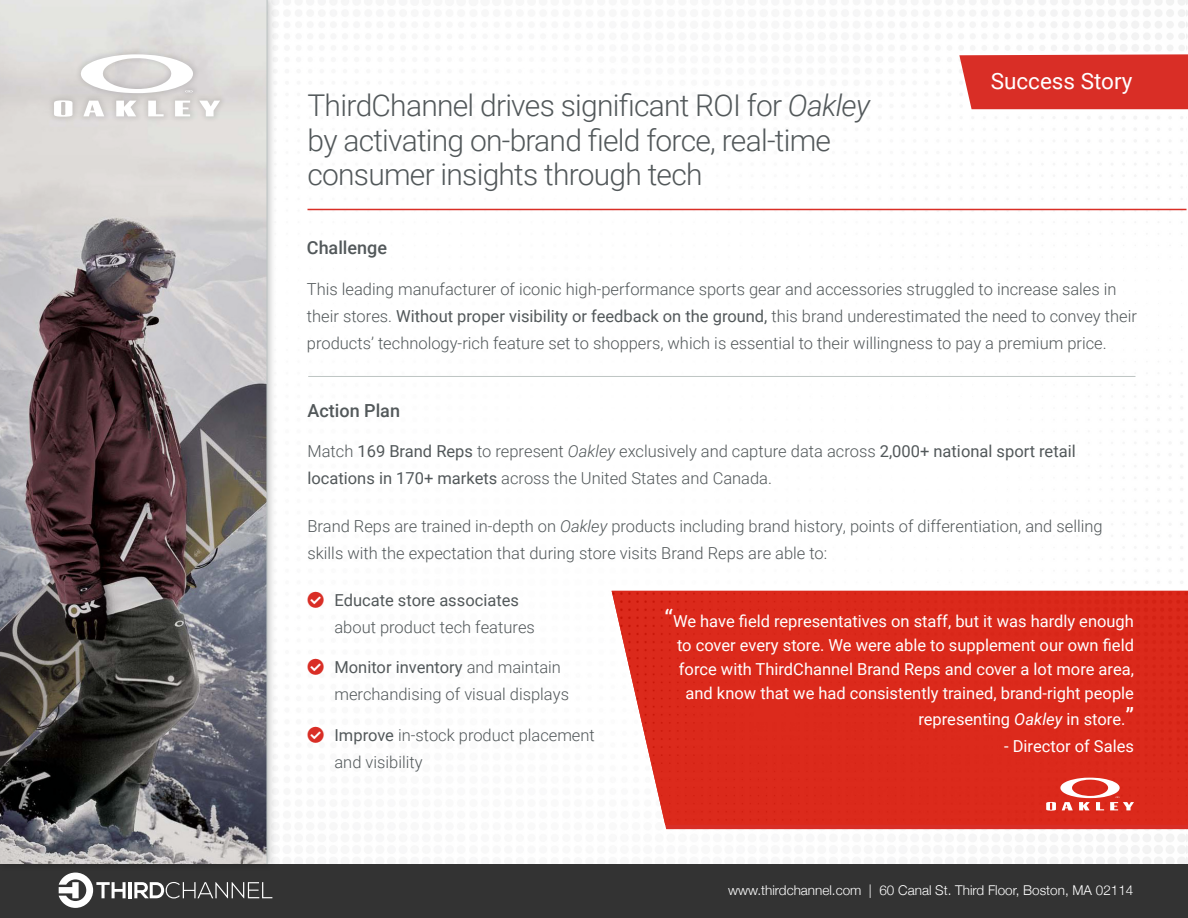
<style>
.page{position:relative;width:1188px;height:918px;background:#fff}
.page>*{position:absolute;margin:0;border:0;box-sizing:border-box;transform-origin:0 0}
.t1{font:300 30px/34.5px "Roboto";letter-spacing:-.025em;color:#52585a}
.t2{font:22.5px "Roboto";color:#fff}
.t3{font:500 18px "Roboto";color:#52585a}
.t4{font:300 16.5px/27px "Roboto";color:#52585a}
.t5{font:16.5px/24px "Roboto";color:#fff;text-align:right}
.t6{font:16.5px "Roboto";color:#52585a}
.t7{font:300 13.5px "Helvetica Neue";color:#fff}
.s1{font-style:italic}
.s2{font-weight:400}
.s3{font-size:24px}
</style>
<div class="page">
<div style="left:0;top:864px;width:1188px;height:54px;background:#333"></div>
<svg style="left:59px;top:873px;width:67px;height:35px"></svg>
<hr style="left:128px;top:882px;width:3px;height:16px;background:#fff">
<svg style="left:134px;top:882px;width:138px;height:16px"></svg>
<div style="left:959px;top:54px;width:229px;height:55px;background:#d92e26"></div>
<div style="left:0;top:0;width:277px;height:871px;background:#000;opacity:.25"></div>
<svg style="left:0;top:0;width:267px;height:864px;background:#857f81"></svg>
<hr style="left:308px;top:209px;width:878px;height:1px;background:#d92e26">
<hr style="left:267px;top:0;width:1px;height:864px;background:#bdc5c4">
<hr style="left:308px;top:376px;width:828px;height:1px;background:#bdc5c3">
<div style="left:47px;top:47px;width:180px;height:77px;background:#000;opacity:.1"></div>
<svg style="left:80px;top:54px;width:113px;height:39px"></svg>
<svg style="left:54px;top:100px;width:19px;height:17px"></svg>
<svg style="left:83px;top:101px;width:21px;height:15px"></svg>
<svg style="left:116px;top:100px;width:21px;height:16px"></svg>
<svg style="left:148px;top:101px;width:16px;height:15px"></svg>
<svg style="left:175px;top:101px;width:15px;height:15px"></svg>
<svg style="left:199px;top:101px;width:21px;height:15px"></svg>
<img style="left:612px;top:591px;width:576px;height:234px">
<svg style="left:1046px;top:778px;width:88px;height:33px"></svg>
<h1 class="t1" style="left:308px;top:87px;width:564px">ThirdChannel drives significant ROI for <span class="s1">Oakley </span>by activating on-brand field force, real-time consumer insights through tech</h1>
<h2 class="t2" style="left:991px;top:66px;width:143px">Success Story</h2>
<p class="t3" style="left:307px;top:235px;width:82px">Challenge</p>
<p class="t4" style="left:307px;top:275px;width:832px">This leading manufacturer of iconic high-performance sports gear and accessories struggled to increase sales in their stores. <span class="s2">Without proper visibility or feedback on the ground,</span> this brand underestimated the need to convey their products’ technology-rich feature set to shoppers, which is essential to their willingness to pay a premium price.</p>
<p class="t3" style="left:308px;top:398px;width:94px">Action Plan</p>
<p class="t4" style="left:307px;top:437px;width:770px">Match <span class="s2">169 Brand Reps</span> to represent <span class="s1">Oakley</span> exclusively and capture data across <span class="s2">2,000+ national sport retail locations in 170+ markets</span> across the United States and Canada.</p>
<p class="t4" style="left:307px;top:512px;width:797px">Brand Reps are trained in-depth on <span class="s1">Oakley</span> products including brand history, points of differentiation, and selling skills with the expectation that during store visits Brand Reps are able to:</p>
<p class="t6" style="left:334px;top:588px;width:186px">Educate store associates</p>
<p class="t4" style="left:334px;top:613px;width:202px">about product tech features</p>
<p class="t4" style="left:334px;top:653px;width:236px"><span class="s2">Monitor inventory</span> and maintain merchandising of visual displays</p>
<p class="t4" style="left:334px;top:721px;width:262px"><span class="s2">Improve</span> in-stock product placement and visibility</p>
<p class="t5" style="left:665px;top:609px;width:471px"><span class="s3">“</span>We have field representatives on staff, but it was hardly enough to cover every store. We were able to supplement our own field force with ThirdChannel Brand Reps and cover a lot more area, and know that we had consistently trained, brand-right people</p>
<p class="t5" style="left:918px;top:706px;width:217px">representing <span class="s1">Oakley</span> in store.<span class="s3">”</span></p>
<p class="t5" style="left:1004px;top:734px;width:131px">- Director of Sales</p>
<p class="t7" style="left:728px;top:880px;width:407px">www.thirdchannel.com | 60 Canal St. Third Floor, Boston, MA 02114</p>
</div>
